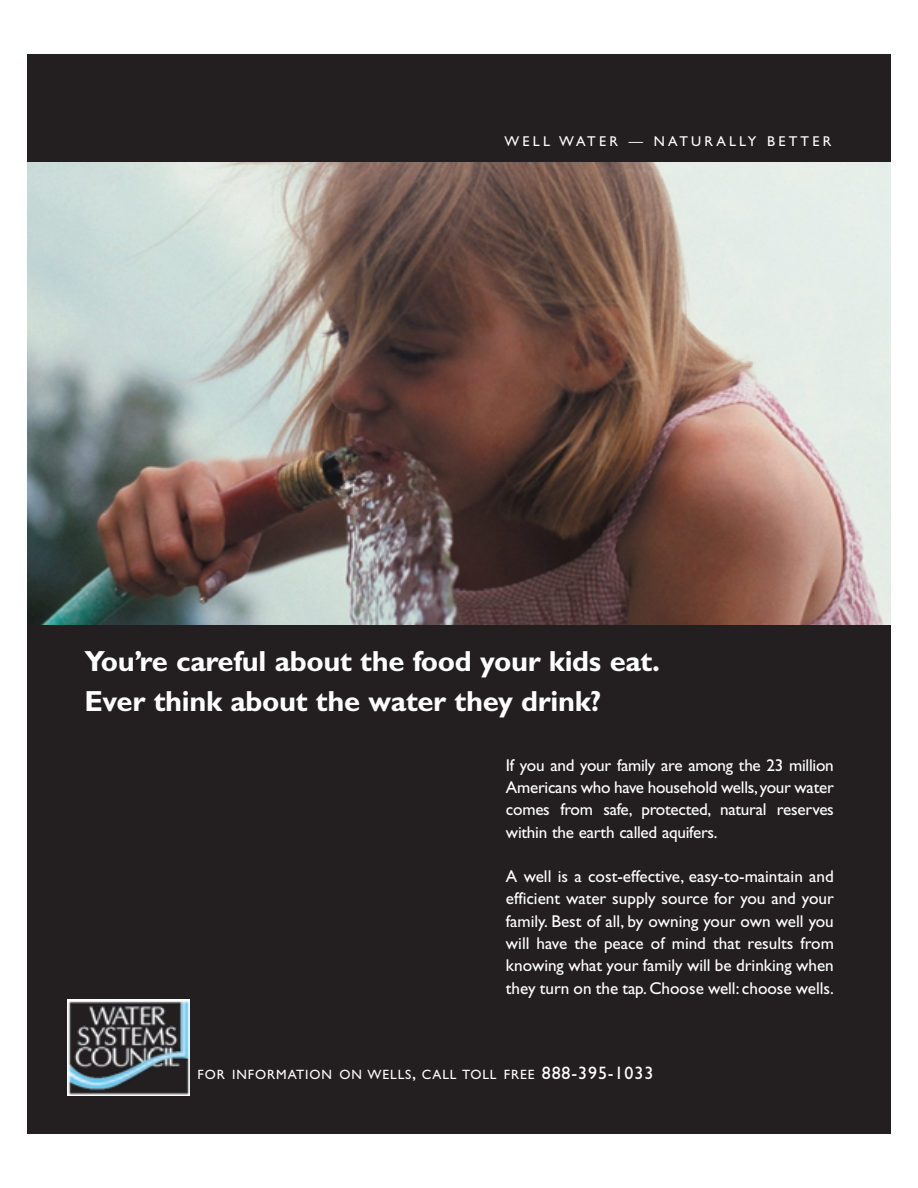
<style>
.page{position:relative;width:918px;height:1188px;background:#fff}
.page>*{position:absolute;margin:0;border:0;box-sizing:border-box;transform-origin:0 0}
.t1{font:700 29.1px/39.5px "Gill Sans";letter-spacing:-.01em;color:#fff}
.t2{font:17.1px/22.4px "Gill Sans";letter-spacing:-.015em;color:#fff;text-align:justify}
.t3{font:14.25px "Gill Sans";letter-spacing:.225em;color:#fff}
.t4{font:13.5px "Gill Sans";letter-spacing:.065em;color:#fff}
.s1{font-size:18px}
</style>
<div class="page">
<div style="left:29px;top:56px;width:860px;height:1076px;background:#231f20"></div>
<img style="left:27px;top:162px;width:864px;height:463px">
<svg style="left:68px;top:1095px;width:122px;height:1px"></svg>
<img style="left:68px;top:999px;width:122px;height:96px">
<p class="t3" style="left:505px;top:136px;width:328px">WELL WATER — NATURALLY BETTER</p>
<h1 class="t1" style="left:84px;top:645px;width:577px">You’re careful about the food your kids eat.<br>Ever think about the water they drink?</h1>
<p class="t2" style="left:506px;top:756px;width:329px">If you and your family are among the 23 million Americans who have household wells,your water comes from safe, protected, natural reserves within the earth called aquifers.</p>
<p class="t2" style="left:506px;top:867px;width:329px">A well is a cost-effective, easy-to-maintain and efficient water supply source for you and your family. Best of all, by owning your own well you will have the peace of mind that results from knowing what your family will be drinking when they turn on the tap. Choose well: choose wells.</p>
<p class="t4" style="left:198px;top:1070px;width:457px">FOR INFORMATION ON WELLS<span class="s1">,</span> CALL TOLL FREE <span class="s1">888-395-1033</span></p>
</div>
